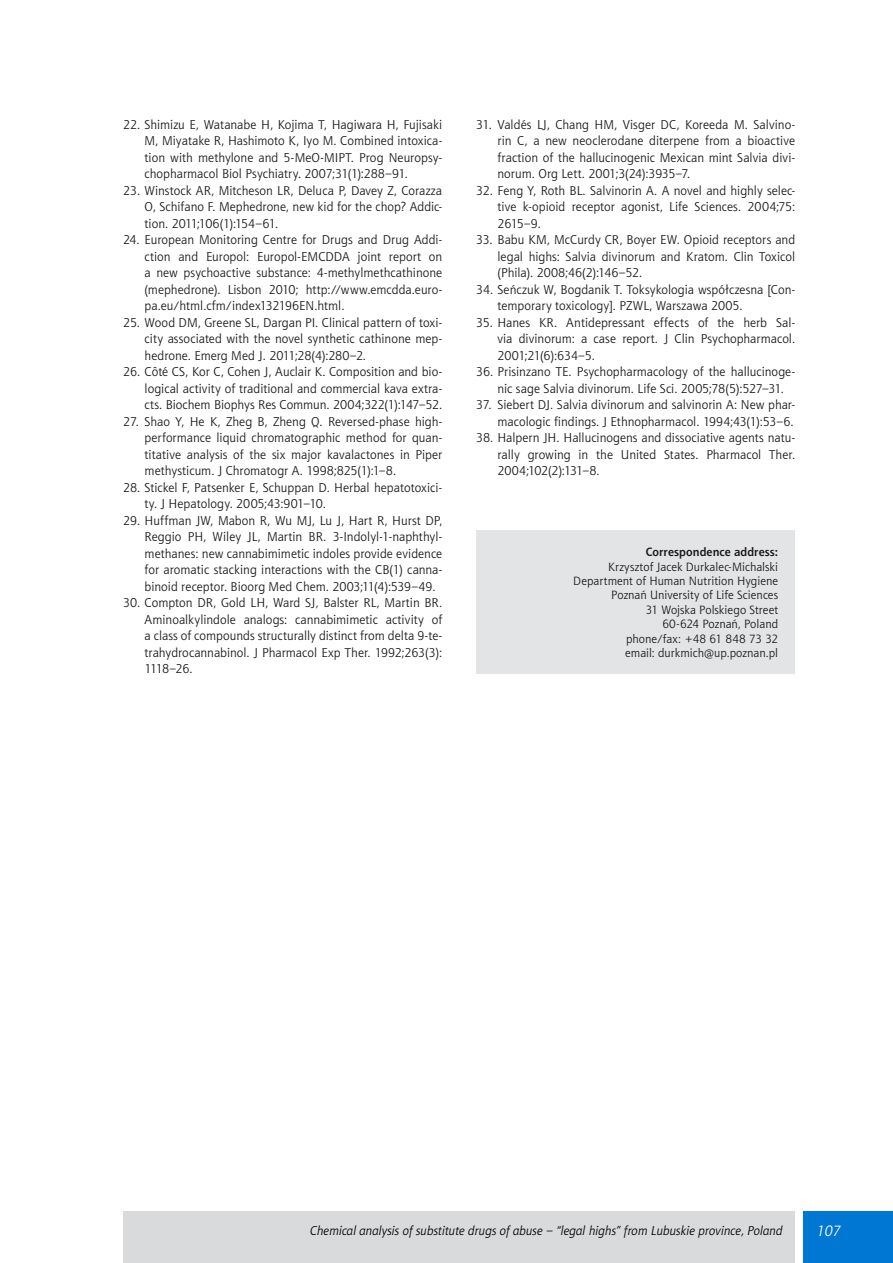
<style>
.page{position:relative;width:893px;height:1263px;background:#fff}
.page>*{position:absolute;margin:0;border:0;box-sizing:border-box;transform-origin:0 0}
.t1{font:italic 15px "Aerton TTEFN";color:#fff}
.Pismiennictwo{font:12.75px/16.5px "Aerton TTEFN";letter-spacing:.005em;color:#1a171c;text-align:justify}
.t2{font:italic 12.75px "Aerton TTEFN";color:#000}
.ADRES{font:12px "Aerton TTEFN";letter-spacing:.005em;color:#1a171c}
.ADRES-2{font:700 12px "Aerton TTEFN";letter-spacing:.01em;color:#1a171c}
</style>
<div class="page">
<div style="left:804px;top:1212px;width:89px;height:51px;background:#0077d2"></div>
<div style="left:123px;top:1212px;width:672px;height:51px;background:#d9dadb"></div>
<div style="left:476px;top:530px;width:319px;height:144px;background:#e3e4e5"></div>
<p class="Pismiennictwo" style="left:145px;top:116px;width:299px;text-indent:-21px">22. Shimizu E, Watanabe H, Kojima T, Hagiwara H, Fujisaki M, Miyatake R, Hashimoto K, Iyo M. Combined intoxica&shy;tion with methylone and 5-MeO-MIPT. Prog Neuropsy&shy;chopharmacol Biol Psychiatry. 2007;31(1):288–91.</p>
<p class="Pismiennictwo" style="left:145px;top:182px;width:299px;text-indent:-21px">23. Winstock AR, Mitcheson LR, Deluca P, Davey Z, Corazza O, Schifano F. Mephedrone, new kid for the chop? Addic&shy;tion. 2011;106(1):154–61.</p>
<p class="Pismiennictwo" style="left:145px;top:231px;width:299px;text-indent:-21px">24. European Monitoring Centre for Drugs and Drug Addi&shy;ction and Europol: Europol-EMCDDA joint report on a new psychoactive substance: 4-methylmethcathinone (mephedrone). Lisbon 2010; http://www.emcdda.euro&shy;pa.eu/html.cfm/index132196EN.html.</p>
<p class="Pismiennictwo" style="left:145px;top:314px;width:299px;text-indent:-21px">25. Wood DM, Greene SL, Dargan PI. Clinical pattern of toxi&shy;city associated with the novel synthetic cathinone mep&shy;hedrone. Emerg Med J. 2011;28(4):280–2.</p>
<p class="Pismiennictwo" style="left:145px;top:363px;width:299px;text-indent:-21px">26. Côté CS, Kor C, Cohen J, Auclair K. Composition and bio&shy;logical activity of traditional and commercial kava extra&shy;cts. Biochem Biophys Res Commun. 2004;322(1):147–52.</p>
<p class="Pismiennictwo" style="left:145px;top:413px;width:299px;text-indent:-21px">27. Shao Y, He K, Zheg B, Zheng Q. Reversed-phase high&shy;performance liquid chromatographic method for quan&shy;titative analysis of the six major kavalactones in Piper methysticum. J Chromatogr A. 1998;825(1):1–8.</p>
<p class="Pismiennictwo" style="left:145px;top:479px;width:299px;text-indent:-21px">28. Stickel F, Patsenker E, Schuppan D. Herbal hepatotoxici&shy;ty. J Hepatology. 2005;43:901–10.</p>
<p class="Pismiennictwo" style="left:145px;top:512px;width:299px;text-indent:-21px">29. Huffman JW, Mabon R, Wu MJ, Lu J, Hart R, Hurst DP, Reggio PH, Wiley JL, Martin BR. 3-Indolyl-1-naphthyl&shy;methanes: new cannabimimetic indoles provide evidence for aromatic stacking interactions with the CB(1) canna&shy;binoid receptor. Bioorg Med Chem. 2003;11(4):539–49.</p>
<p class="Pismiennictwo" style="left:145px;top:594px;width:299px;text-indent:-21px">30. Compton DR, Gold LH, Ward SJ, Balster RL, Martin BR.<br>Aminoalkylindole analogs: cannabimimetic activity of a class of compounds structurally distinct from delta 9-te&shy;trahydrocannabinol. J Pharmacol Exp Ther. 1992;263(3):<br>1118–26.</p>
<p class="Pismiennictwo" style="left:497px;top:116px;width:299px;text-indent:-21px">31. Valdés LJ, Chang HM, Visger DC, Koreeda M. Salvino&shy;rin C, a new neoclerodane diterpene from a bioactive fraction of the hallucinogenic Mexican mint Salvia divi&shy;norum. Org Lett. 2001;3(24):3935–7.</p>
<p class="Pismiennictwo" style="left:497px;top:182px;width:299px;text-indent:-21px">32. Feng Y, Roth BL. Salvinorin A. A novel and highly selec&shy;tive k-opioid receptor agonist, Life Sciences. 2004;75:<br>2615–9.</p>
<p class="Pismiennictwo" style="left:497px;top:231px;width:299px;text-indent:-21px">33. Babu KM, McCurdy CR, Boyer EW. Opioid receptors and legal highs: Salvia divinorum and Kratom. Clin Toxicol (Phila). 2008;46(2):146–52.</p>
<p class="Pismiennictwo" style="left:497px;top:281px;width:299px;text-indent:-21px">34. Seńczuk W, Bogdanik T. Toksykologia współczesna [Con&shy;temporary toxicology]. PZWL, Warszawa 2005.</p>
<p class="Pismiennictwo" style="left:497px;top:314px;width:299px;text-indent:-21px">35. Hanes KR. Antidepressant effects of the herb Sal&shy;via divinorum: a case report. J Clin Psychopharmacol.<br>2001;21(6):634–5.</p>
<p class="Pismiennictwo" style="left:497px;top:363px;width:299px;text-indent:-21px">36. Prisinzano TE. Psychopharmacology of the hallucinoge&shy;nic sage Salvia divinorum. Life Sci. 2005;78(5):527–31.</p>
<p class="Pismiennictwo" style="left:476px;top:396px;width:320px;text-align:right">37. Siebert DJ. Salvia divinorum and salvinorin A: New phar&shy;macologic findings. J Ethnopharmacol. 1994;43(1):53–6.</p>
<p class="Pismiennictwo" style="left:497px;top:429px;width:299px;text-indent:-21px">38. Halpern JH. Hallucinogens and dissociative agents natu&shy;rally growing in the United States. Pharmacol Ther.<br>2004;102(2):131–8.</p>
<p class="ADRES-2" style="left:646px;top:545px;width:134px">Correspondence address:</p>
<p class="ADRES" style="left:608px;top:559px;width:172px">Krzysztof Jacek Durkalec-Michalski</p>
<p class="ADRES" style="left:573px;top:574px;width:206px">Department of Human Nutrition Hygiene</p>
<p class="ADRES" style="left:611px;top:588px;width:168px">Poznań University of Life Sciences</p>
<p class="ADRES" style="left:646px;top:603px;width:134px">31 Wojska Polskiego Street</p>
<p class="ADRES" style="left:662px;top:617px;width:117px">60-624 Poznań, Poland</p>
<p class="ADRES" style="left:626px;top:631px;width:154px">phone/fax: +48 61 848 73 32</p>
<p class="ADRES" style="left:625px;top:646px;width:154px">email: durkmich@up.poznan.pl</p>
<p class="t2" style="left:310px;top:1223px;width:474px">Chemical analysis of substitute drugs of abuse – “legal highs” from Lubuskie province, Poland</p>
<p class="t1" style="left:816px;top:1222px;width:26px">107</p>
</div>
